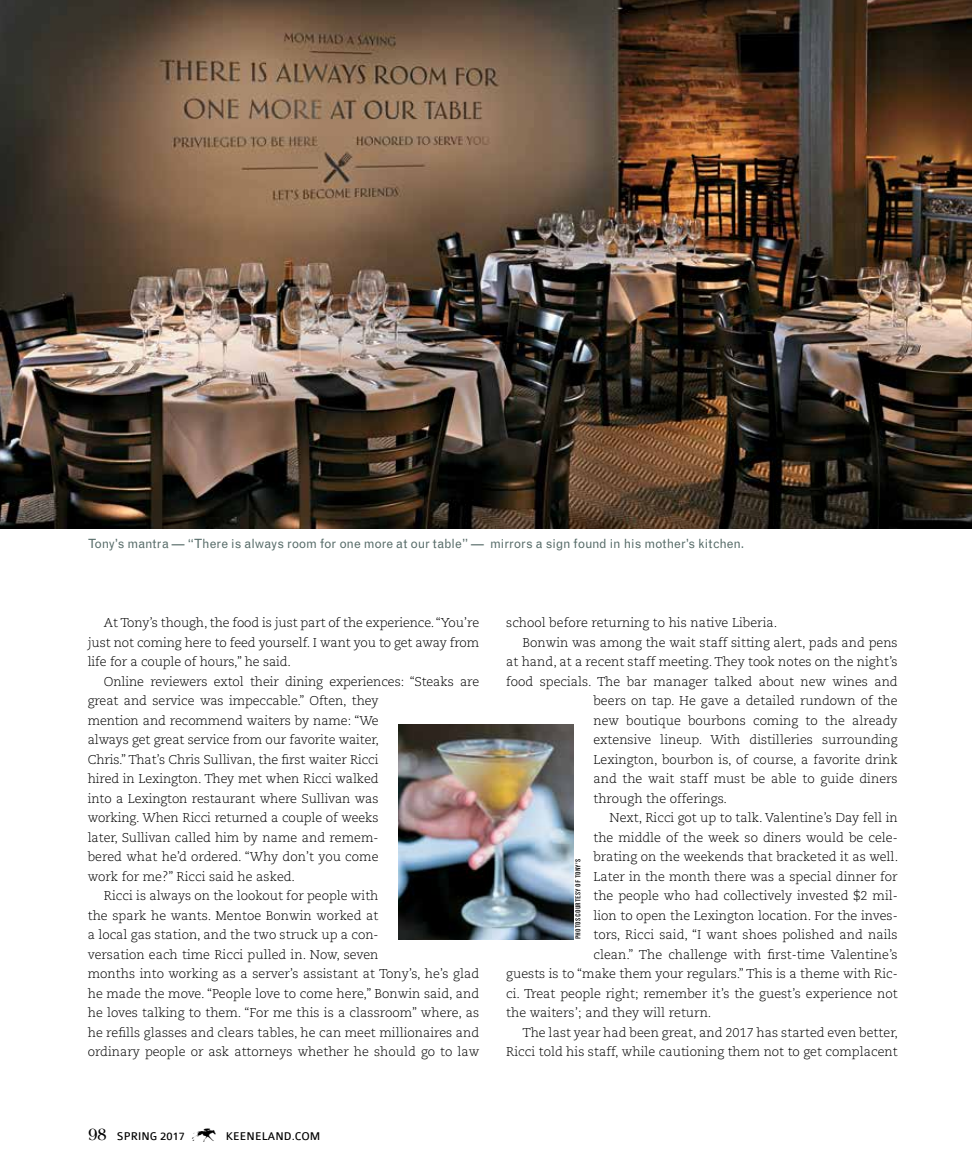
<style>
.page{position:relative;width:972px;height:1175px;background:#fff}
.page>*{position:absolute;margin:0;border:0;box-sizing:border-box;transform-origin:0 0}
.t1{font:27px "Keen DB";color:#000}
.t2{font:300 12.75px/19.5px "Caecilia LT Std";color:#000;text-align:justify}
.t3{font:12.75px "Grotesque MT Std";letter-spacing:-.005em;color:#576c69}
.t4{font:12px "Colaborate";color:#000}
.t5{font:condensed 6.75px "Grotesque MT Std";letter-spacing:.01em;color:#000;scale:1.11 1}
.s1{font-family:"Americana Std";font-weight:700;font-size:18.15px}
</style>
<div class="page">
<img style="left:0;top:0;width:972px;height:528px">
<img style="left:399px;top:724px;width:174px;height:215px">
<p class="t3" style="left:88px;top:536px;width:658px">Tony’s mantra — “There is always room for one more at our table” — mirrors a sign found in his mother’s kitchen.</p>
<p class="t2" style="left:88px;top:613px;width:393px;text-indent:16px">At Tony’s though, the food is just part of the experience. “You’re just not coming here to feed yourself. I want you to get away from life for a couple of hours,” he said.</p>
<p class="t2" style="left:104px;top:672px;width:377px">Online reviewers extol their dining experiences: “Steaks are</p>
<p class="t2" style="left:88px;top:691px;width:292px">great and service was impeccable.” Often, they</p>
<p class="t2" style="left:88px;top:711px;width:292px">mention and recommend waiters by name: “We</p>
<p class="t2" style="left:88px;top:730px;width:293px">always get great service from our favorite waiter,</p>
<p class="t2" style="left:88px;top:750px;width:292px">Chris.” That’s Chris Sullivan, the first waiter Ricci</p>
<p class="t2" style="left:88px;top:769px;width:292px">hired in Lexington. They met when Ricci walked</p>
<p class="t2" style="left:88px;top:789px;width:292px">into a Lexington restaurant where Sullivan was</p>
<p class="t2" style="left:88px;top:808px;width:292px">working. When Ricci returned a couple of weeks</p>
<p class="t2" style="left:88px;top:828px;width:292px">later, Sullivan called him by name and remem-</p>
<p class="t2" style="left:88px;top:847px;width:292px">bered what he’d ordered. “Why don’t you come</p>
<p class="t2" style="left:88px;top:867px;width:209px">work for me?” Ricci said he asked.</p>
<p class="t2" style="left:104px;top:886px;width:276px">Ricci is always on the lookout for people with</p>
<p class="t2" style="left:88px;top:906px;width:292px">the spark he wants. Mentoe Bonwin worked at</p>
<p class="t2" style="left:88px;top:925px;width:292px">a local gas station, and the two struck up a con-</p>
<p class="t2" style="left:88px;top:945px;width:292px">versation each time Ricci pulled in. Now, seven</p>
<p class="t2" style="left:88px;top:964px;width:393px">months into working as a server’s assistant at Tony’s, he’s glad</p>
<p class="t2" style="left:88px;top:984px;width:393px">he made the move. “People love to come here,” Bonwin said, and</p>
<p class="t2" style="left:88px;top:1003px;width:393px">he loves talking to them. “For me this is a classroom” where, as</p>
<p class="t2" style="left:88px;top:1023px;width:393px">he refills glasses and clears tables, he can meet millionaires and</p>
<p class="t2" style="left:88px;top:1042px;width:393px">ordinary people or ask attorneys whether he should go to law</p>
<p class="t4" style="left:89px;top:1130px;width:98px"><span class="s1">98</span> SPRING 2017</p>
<h1 class="t1" style="left:192px;top:1121px;width:28px">K</h1>
<p class="t4" style="left:226px;top:1130px;width:96px">KEENELAND.COM</p>
<p class="t2" style="left:506px;top:613px;width:273px">school before returning to his native Liberia.</p>
<p class="t2" style="left:522px;top:633px;width:377px">Bonwin was among the wait staff sitting alert, pads and pens</p>
<p class="t2" style="left:506px;top:652px;width:393px">at hand, at a recent staff meeting. They took notes on the night’s</p>
<p class="t2" style="left:506px;top:672px;width:393px">food specials. The bar manager talked about new wines and</p>
<p class="t2" style="left:593px;top:691px;width:306px">beers on tap. He gave a detailed rundown of the</p>
<p class="t2" style="left:593px;top:711px;width:306px">new boutique bourbons coming to the already</p>
<p class="t2" style="left:593px;top:730px;width:306px">extensive lineup. With distilleries surrounding</p>
<p class="t2" style="left:593px;top:750px;width:306px">Lexington, bourbon is, of course, a favorite drink</p>
<p class="t2" style="left:593px;top:769px;width:306px">and the wait staff must be able to guide diners</p>
<p class="t2" style="left:593px;top:788px;width:135px">through the offerings.</p>
<p class="t2" style="left:610px;top:808px;width:290px">Next, Ricci got up to talk. Valentine’s Day fell in</p>
<p class="t2" style="left:593px;top:827px;width:306px">the middle of the week so diners would be cele-</p>
<p class="t2" style="left:593px;top:847px;width:306px">brating on the weekends that bracketed it as well.</p>
<p class="t2" style="left:593px;top:866px;width:306px">Later in the month there was a special dinner for</p>
<p class="t2" style="left:593px;top:886px;width:306px">the people who had collectively invested $2 mil-</p>
<p class="t2" style="left:593px;top:905px;width:306px">lion to open the Lexington location. For the inves-</p>
<p class="t2" style="left:593px;top:925px;width:306px">tors, Ricci said, “I want shoes polished and nails</p>
<p class="t2" style="left:593px;top:944px;width:306px">clean.” The challenge with first-time Valentine’s</p>
<p class="t2" style="left:506px;top:964px;width:393px">guests is to “make them your regulars.” This is a theme with Ric-</p>
<p class="t2" style="left:506px;top:983px;width:393px">ci. Treat people right; remember it’s the guest’s experience not</p>
<p class="t2" style="left:506px;top:1003px;width:207px">the waiters’; and they will return.</p>
<p class="t2" style="left:522px;top:1022px;width:377px">The last year had been great, and 2017 has started even better,</p>
<p class="t2" style="left:506px;top:1042px;width:393px">Ricci told his staff, while cautioning them not to get complacent</p>
<p class="t5" style="left:574px;top:939px;width:74px;rotate:-90deg">PHOTOS COURTESY OF TONY’S</p>
</div>
